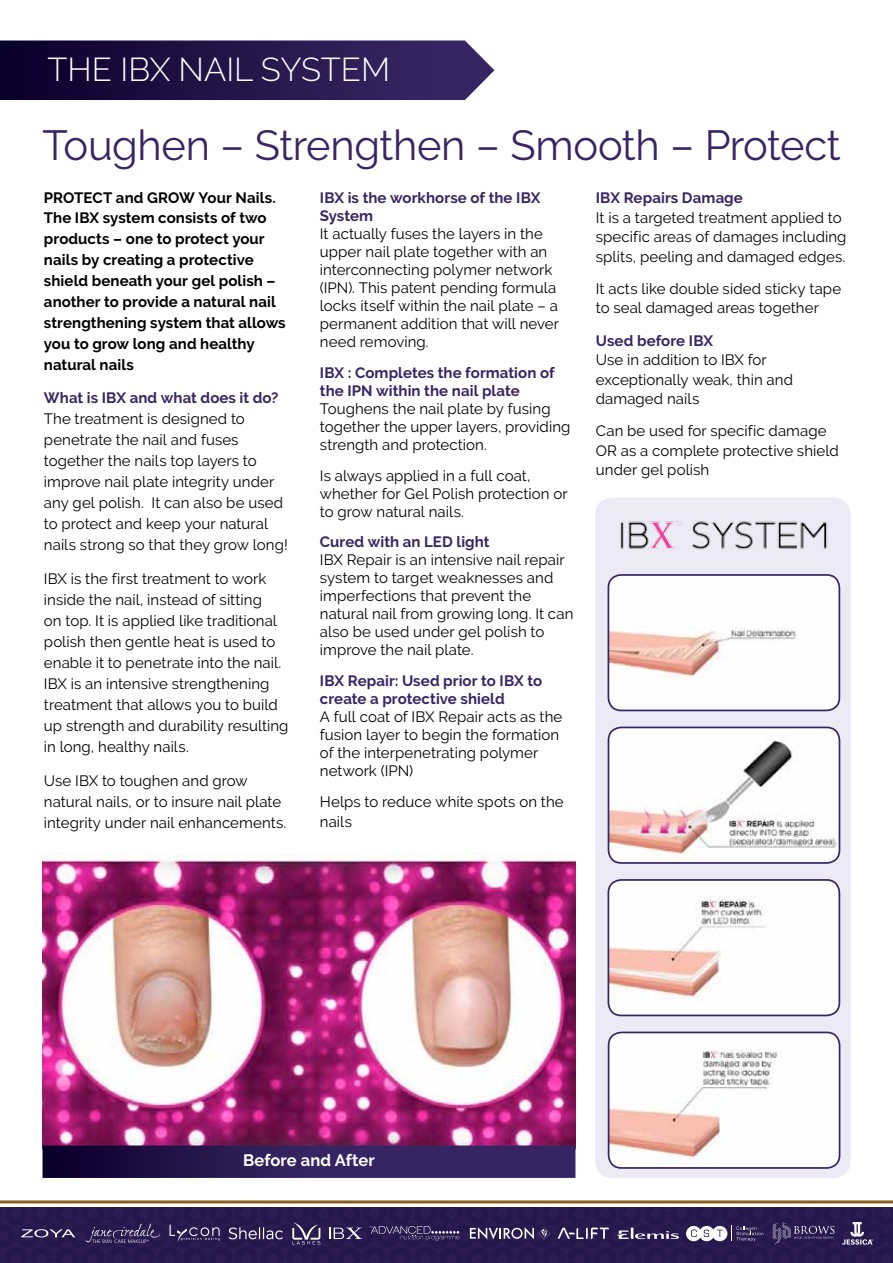
<style>
.page{position:relative;width:893px;height:1263px;background:#fff}
.page>*{position:absolute;margin:0;border:0;box-sizing:border-box;transform-origin:0 0}
.t1{font:42px "Raleway";letter-spacing:-.01em;color:#382563}
.t2{font:300 33px "Raleway";color:#fff}
.t3{font:700 16.5px "Raleway";color:#fff}
.t4{font:15px/18px "Raleway";letter-spacing:.005em;color:#000}
.t5{font:700 15px/21px "Raleway";letter-spacing:.005em;color:#000}
.t6{font:700 15px/18px "Raleway";letter-spacing:.005em;color:#382563}
</style>
<div class="page">
<div style="left:595px;top:497px;width:255px;height:681px;background:#ebeaf5;border-radius:17px"></div>
<img style="left:43px;top:853px;width:532px;height:292px">
<svg style="left:0;top:40px;width:494px;height:60px;background:#2b1c4f"></svg>
<svg style="left:43px;top:1145px;width:532px;height:33px;background:#2d1b54"></svg>
<img style="left:610px;top:575px;width:229px;height:135px">
<div style="left:607px;top:574px;width:233px;height:137px;border:2px solid #382563;border-radius:13px"></div>
<img style="left:608px;top:729px;width:231px;height:134px">
<div style="left:608px;top:726px;width:232px;height:138px;border:2px solid #382563;border-radius:13px"></div>
<img style="left:610px;top:880px;width:229px;height:135px">
<div style="left:607px;top:879px;width:233px;height:137px;border:2px solid #382563;border-radius:13px"></div>
<img style="left:609px;top:1032px;width:231px;height:136px">
<div style="left:608px;top:1031px;width:232px;height:138px;border:2px solid #382563;border-radius:13px"></div>
<img style="left:620px;top:521px;width:208px;height:29px">
<hr style="left:0;top:1200px;width:893px;height:3px;background:#8b5f20">
<div style="left:0;top:1208px;width:893px;height:55px;background:#26194d"></div>
<svg style="left:170px;top:1224px;width:50px;height:18px"></svg>
<svg style="left:558px;top:1227px;width:51px;height:12px"></svg>
<svg style="left:470px;top:1227px;width:80px;height:12px"></svg>
<svg style="left:617px;top:1227px;width:62px;height:12px"></svg>
<svg style="left:772px;top:1222px;width:62px;height:22px"></svg>
<svg style="left:292px;top:1222px;width:28px;height:22px"></svg>
<svg style="left:229px;top:1227px;width:54px;height:12px"></svg>
<svg style="left:842px;top:1222px;width:31px;height:22px"></svg>
<svg style="left:21px;top:1229px;width:54px;height:8px"></svg>
<svg style="left:329px;top:1228px;width:33px;height:11px"></svg>
<svg style="left:686px;top:1225px;width:77px;height:16px"></svg>
<svg style="left:86px;top:1223px;width:74px;height:20px"></svg>
<svg style="left:369px;top:1226px;width:91px;height:15px"></svg>
<h2 class="t2" style="left:48px;top:50px;width:344px">THE IBX NAIL SYSTEM</h2>
<h1 class="t1" style="left:43px;top:121px;width:800px">Toughen – Strengthen – Smooth – Protect</h1>
<p class="t5" style="left:44px;top:188px;width:233px;line-height:19.5px">PROTECT and GROW Your Nails.<br>The IBX system consists of two</p>
<p class="t5" style="left:44px;top:228px;width:243px">products – one to protect your nails by creating a protective shield beneath your gel polish – another to provide a natural nail strengthening system that allows you to grow long and healthy natural nails</p>
<p class="t6" style="left:44px;top:389px;width:236px">What is IBX and what does it do?</p>
<p class="t4" style="left:44px;top:409px;width:245px;line-height:21px">The treatment is designed to penetrate the nail and fuses together the nails top layers to improve nail plate integrity under any gel polish. It can also be used to protect and keep your natural nails strong so that they grow long!</p>
<p class="t4" style="left:44px;top:568px;width:246px;line-height:21px">IBX is the first treatment to work inside the nail, instead of sitting<br>on top. It is applied like traditional polish then gentle heat is used to enable it to penetrate into the nail.<br>IBX is an intensive strengthening treatment that allows you to build up strength and durability resulting in long, healthy nails.</p>
<p class="t4" style="left:44px;top:770px;width:244px;line-height:21px">Use IBX to toughen and grow natural nails, or to insure nail plate integrity under nail enhancements.</p>
<p class="t6" style="left:320px;top:189px;width:222px">IBX is the workhorse of the IBX<br>System</p>
<p class="t4" style="left:320px;top:225px;width:241px">It actually fuses the layers in the upper nail plate together with an interconnecting polymer network (IPN). This patent pending formula locks itself within the nail plate – a permanent addition that will never need removing.</p>
<p class="t6" style="left:320px;top:364px;width:236px">IBX : Completes the formation of the IPN within the nail plate</p>
<p class="t4" style="left:320px;top:400px;width:252px">Toughens the nail plate by fusing together the upper layers, providing strength and protection.</p>
<p class="t4" style="left:320px;top:466px;width:249px">Is always applied in a full coat, whether for Gel Polish protection or to grow natural nails.</p>
<p class="t6" style="left:320px;top:533px;width:171px">Cured with an LED light</p>
<p class="t4" style="left:320px;top:551px;width:255px">IBX Repair is an intensive nail repair system to target weaknesses and imperfections that prevent the natural nail from growing long. It can also be used under gel polish to improve the nail plate.</p>
<p class="t6" style="left:320px;top:672px;width:224px">IBX Repair: Used prior to IBX to create a protective shield</p>
<p class="t4" style="left:320px;top:708px;width:244px">A full coat of IBX Repair acts as the fusion layer to begin the formation of the interpenetrating polymer network (IPN)</p>
<p class="t4" style="left:320px;top:792px;width:245px;line-height:19.5px">Helps to reduce white spots on the nails</p>
<p class="t6" style="left:596px;top:189px;width:149px">IBX Repairs Damage</p>
<p class="t4" style="left:596px;top:208px;width:252px;line-height:19.5px">It is a targeted treatment applied to specific areas of damages including splits, peeling and damaged edges.</p>
<p class="t4" style="left:596px;top:279px;width:247px;line-height:19.5px">It acts like double sided sticky tape to seal damaged areas together</p>
<p class="t6" style="left:596px;top:331px;width:119px">Used before IBX</p>
<p class="t4" style="left:596px;top:350px;width:199px;line-height:19.5px">Use in addition to IBX for exceptionally weak, thin and damaged nails</p>
<p class="t4" style="left:596px;top:421px;width:244px;line-height:19.5px">Can be used for specific damage<br>OR as a complete protective shield under gel polish</p>
<p class="t3" style="left:243px;top:1151px;width:133px">Before and After</p>
</div>
